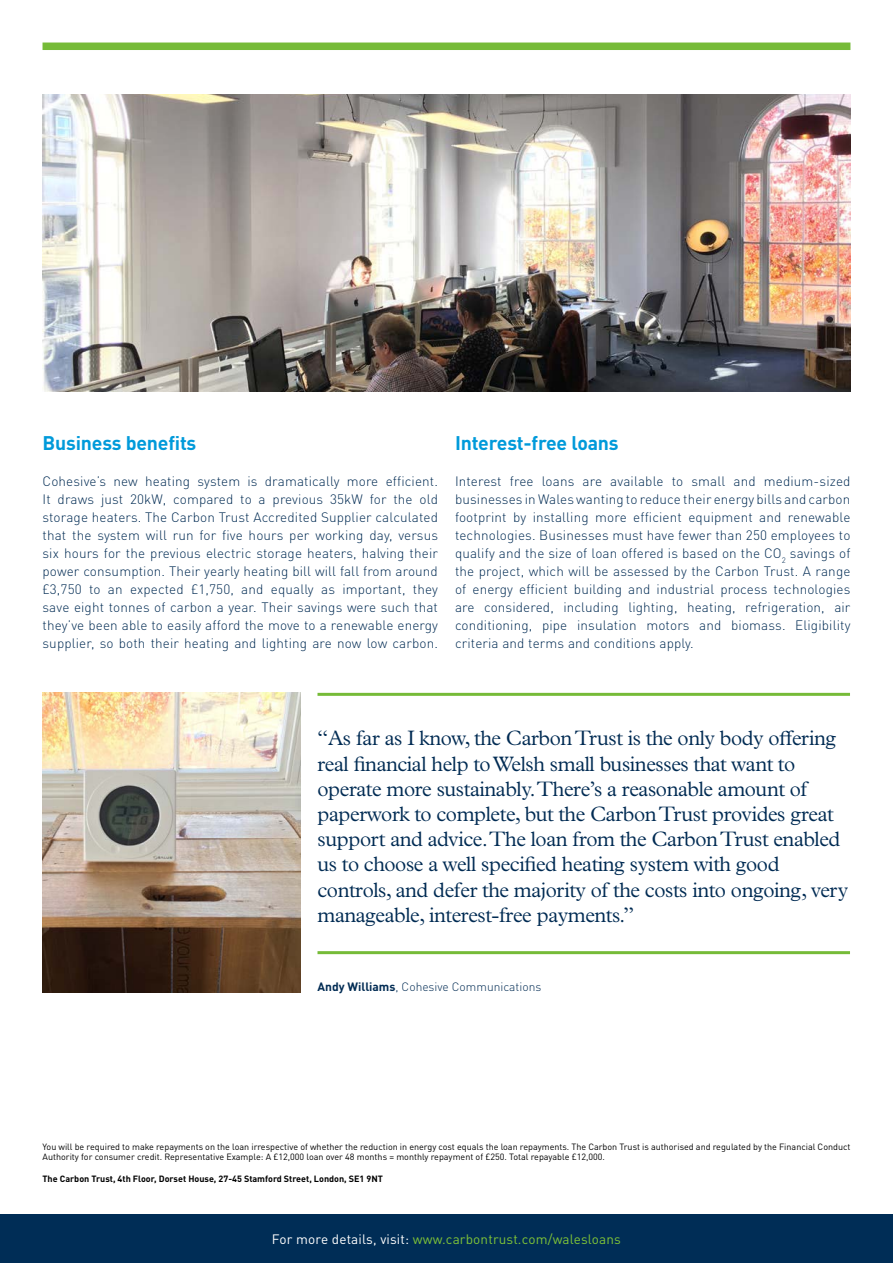
<style>
.page{position:relative;width:893px;height:1263px;background:#fff}
.page>*{position:absolute;margin:0;border:0;box-sizing:border-box;transform-origin:0 0}
.t1{font:300 21px/25.2px "Plantin MT Std";letter-spacing:-.02em;color:#002b53}
.t2{font:700 19.5px "DINOT";letter-spacing:-.01em;color:#009ada}
.t3{font:300 13.5px/18px "DINOT";letter-spacing:.01em;color:#002b53;text-align:justify}
.t4{font:13.5px "DINOT";letter-spacing:.01em;color:#80c437}
.t5{font:300 12px "DINOT";color:#002b53}
.t6{font:9px/10.8px "DINOT";color:#000}
.t7{font:700 9px "DINOT";color:#000}
.s1{font-weight:700}
.s2{color:#fff}
</style>
<div class="page">
<div style="left:43px;top:43px;width:807px;height:7px;background:#76bb38"></div>
<img style="left:43px;top:95px;width:807px;height:297px">
<img style="left:43px;top:693px;width:257px;height:300px">
<hr style="left:317px;top:693px;width:533px;height:3px;background:#76bb38">
<hr style="left:317px;top:951px;width:533px;height:3px;background:#76bb38">
<div style="left:0;top:1215px;width:893px;height:48px;background:#002d56"></div>
<h2 class="t2" style="left:43px;top:430px;width:155px">Business benefits</h2>
<p class="t3" style="left:43px;top:472px;width:397px">Cohesive’s new heating system is dramatically more efficient.<br>It draws just 20kW, compared to a previous 35kW for the old storage heaters. The Carbon Trust Accredited Supplier calculated that the system will run for five hours per working day, versus six hours for the previous electric storage heaters, halving their power consumption. Their yearly heating bill will fall from around £3,750 to an expected £1,750, and equally as important, they save eight tonnes of carbon a year. Their savings were such that they’ve been able to easily afford the move to a renewable energy supplier, so both their heating and lighting are now low carbon.</p>
<h2 class="t2" style="left:455px;top:430px;width:165px">Interest-free loans</h2>
<p class="t3" style="left:455px;top:472px;width:397px">Interest free loans are available to small and medium-sized businesses in Wales wanting to reduce their energy bills and carbon footprint by installing more efficient equipment and renewable technologies. Businesses must have fewer than 250 employees to qualify and the size of loan offered is based on the CO<sub>2</sub> savings of the project, which will be assessed by the Carbon Trust. A range of energy efficient building and industrial process technologies are considered, including lighting, heating, refrigeration, air conditioning, pipe insulation motors and biomass. Eligibility criteria and terms and conditions apply.</p>
<p class="t1" style="left:317px;top:726px;width:532px">“As far as I know, the Carbon Trust is the only body offering real financial help to Welsh small businesses that want to operate more sustainably. There’s a reasonable amount of paperwork to complete, but the Carbon Trust provides great support and advice. The loan from the Carbon Trust enabled us to choose a well specified heating system with good controls, and defer the majority of the costs into ongoing, very manageable, interest-free payments.”</p>
<p class="t5" style="left:317px;top:980px;width:225px"><span class="s1">Andy Williams</span>, Cohesive Communications</p>
<p class="t6" style="left:43px;top:1141px;width:809px">You will be required to make repayments on the loan irrespective of whether the reduction in energy cost equals the loan repayments. The Carbon Trust is authorised and regulated by the Financial Conduct<br>Authority for consumer credit. Representative Example: A £12,000 loan over 48 months = monthly repayment of £250. Total repayable £12,000.</p>
<p class="t7" style="left:43px;top:1173px;width:342px">The Carbon Trust, 4th Floor, Dorset House, 27-45 Stamford Street, London, SE1 9NT</p>
<p class="t4" style="left:272px;top:1231px;width:350px"><span class="s2">For more details, visit:</span> www.carbontrust.com/walesloans</p>
</div>
